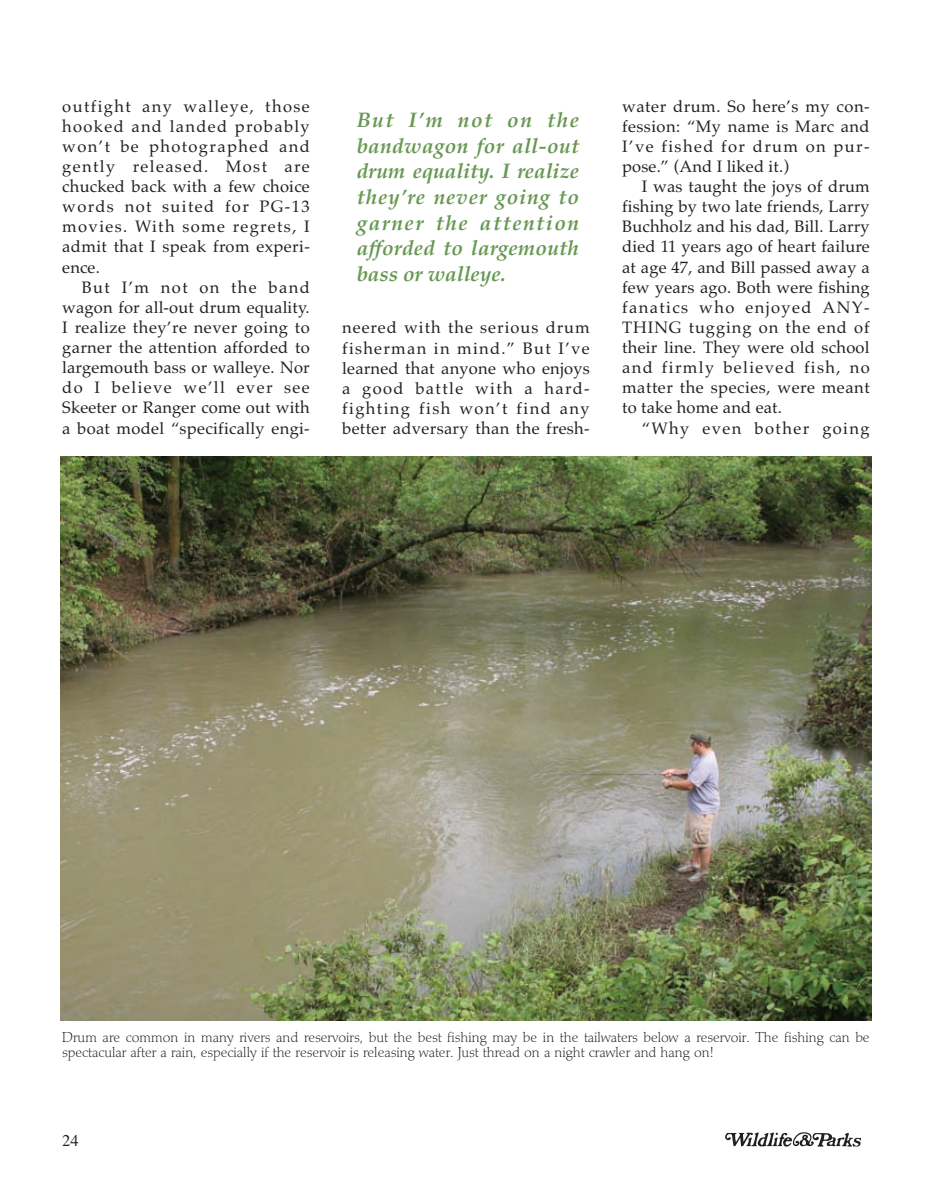
<style>
.page{position:relative;width:932px;height:1202px;background:#fff}
.page>*{position:absolute;margin:0;border:0;box-sizing:border-box;transform-origin:0 0}
.t1{font:italic 700 21px/25.7px "Palatino";letter-spacing:.005em;color:#689853;text-align:justify}
.t2{font:16.5px/20.1px "Palatino";letter-spacing:.025em;color:#231f20;text-align:justify}
.t3{font:16.5px "Palatino";letter-spacing:.085em;color:#231f20}
.t4{font:16.5px "Times";color:#231f20}
.t5{font:15px/15.8px "Palton Light DTC";color:#231f20}
</style>
<div class="page">
<svg style="left:725px;top:1132px;width:136px;height:14px"></svg>
<img style="left:61px;top:457px;width:810px;height:563px">
<p class="t2" style="left:62px;top:98px;width:249px">outfight any walleye, those hooked and landed probably won’t be photographed and gently released. Most are chucked back with a few choice words not suited for PG-13 movies. With some regrets, I admit that I speak from experi&shy;ence.</p>
<p class="t2" style="left:62px;top:279px;width:249px;text-indent:20px">But I’m not on the band wagon for all-out drum equality.<br>I realize they’re never going to garner the attention afforded to largemouth bass or walleye. Nor do I believe we’ll ever see Skeeter or Ranger come out with a boat model “specifically engi-</p>
<p class="t1" style="left:357px;top:110px;width:224px">But I’m not on the bandwagon for all-out drum equality. I realize they’re never going to garner the attention afforded to largemouth bass or walleye.</p>
<p class="t2" style="left:342px;top:320px;width:249px">neered with the serious drum fisherman in mind.” But I’ve learned that anyone who enjoys a good battle with a hard&shy;fighting fish won’t find any better adversary than the fresh-</p>
<p class="t2" style="left:622px;top:98px;width:249px">water drum. So here’s my con&shy;fession: “My name is Marc and I’ve fished for drum on pur&shy;pose.” (And I liked it.)</p>
<p class="t2" style="left:622px;top:178px;width:249px;text-indent:20px">I was taught the joys of drum fishing by two late friends, Larry Buchholz and his dad, Bill. Larry died 11 years ago of heart failure at age 47, and Bill passed away a few years ago. Both were fishing fanatics who enjoyed ANY-THING tugging on the end of their line. They were old school and firmly believed fish, no matter the species, were meant to take home and eat.</p>
<p class="t3" style="left:641px;top:421px;width:229px">“Why even bother going</p>
<p class="t5" style="left:62px;top:1030px;width:808px">Drum are common in many rivers and reservoirs, but the best fishing may be in the tailwaters below a reservoir. The fishing can be spectacular after a rain, especially if the reservoir is releasing water. Just thread on a night crawler and hang on!</p>
<p class="t4" style="left:62px;top:1134px;width:18px">24</p>
</div>
